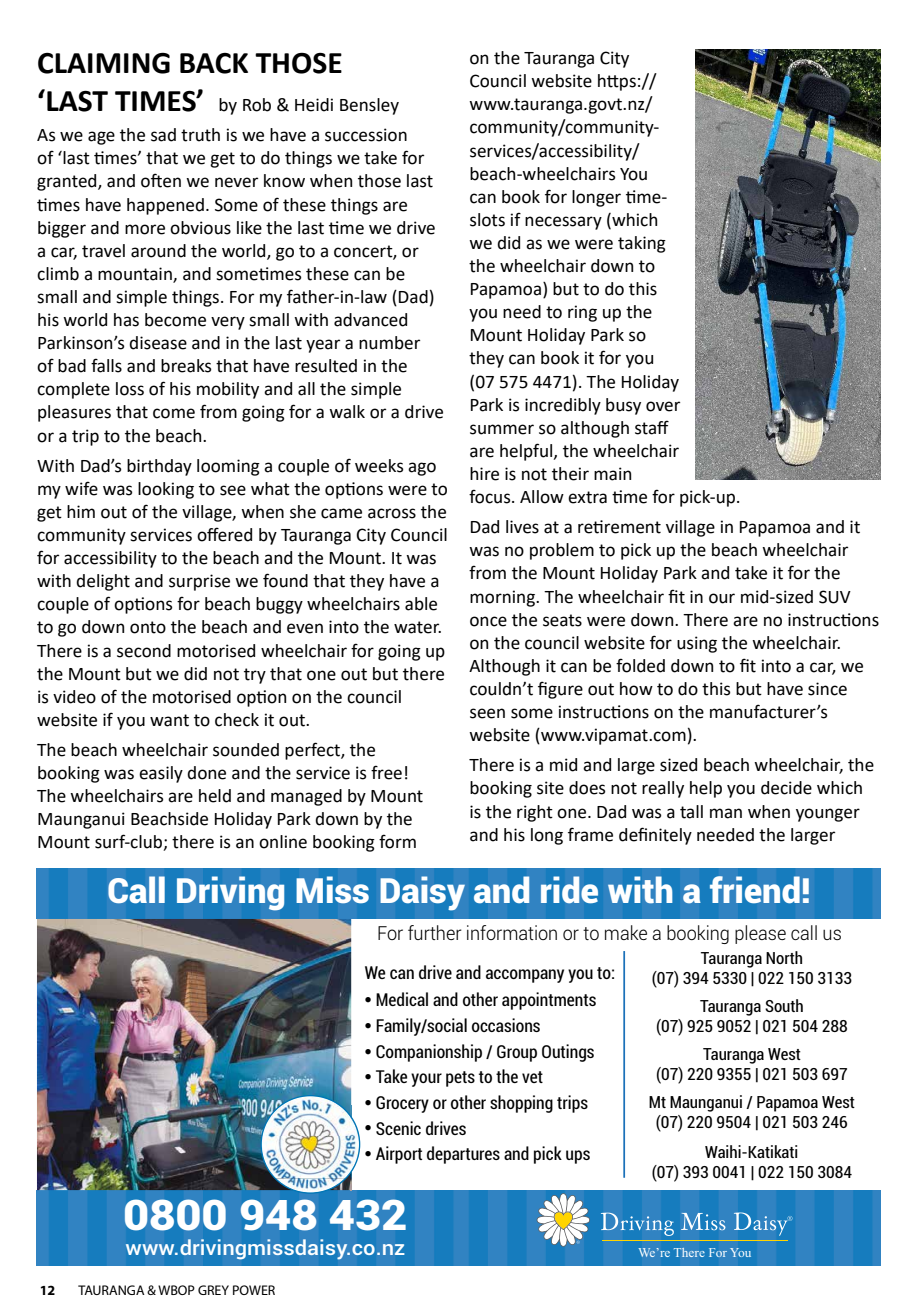
<style>
.page{position:relative;width:918px;height:1315px;background:#fff}
.page>*{position:absolute;margin:0;border:0;box-sizing:border-box;transform-origin:0 0}
.t1{font:900 42.18px "Roboto";color:#fff;scale:1.07 1}
.t2{font:900 34.65px "Roboto";color:#fff}
.t3{font:700 31.5px "Calibri";color:#000}
.t4{font:500 20.47px "Roboto";color:#fff;scale:1.07 1}
.t5{font:300 19.43px "Roboto";color:#000;scale:.94 1}
.t6{font:19.25px/23.1px "Calibri";color:#000}
.t7{font:condensed 17.85px/25.6px "Roboto";color:#000}
.t8{font:condensed 16.8px/20.1px "Roboto";color:#000;text-align:center}
.t9{font:14px "Myriad Pro";color:#000}
.t10{font:700 14px "Myriad Pro";color:#000}
.t11{font:13.47px "Times New Roman";color:#fff}
.t12{font:9.28px "Wingdings";color:#000}
.s1{font-weight:700;font-size:31.5px}
</style>
<div class="page">
<img style="left:695px;top:50px;width:186px;height:429px">
<img style="left:37px;top:1190px;width:419px;height:75px">
<img style="left:456px;top:1190px;width:424px;height:75px">
<hr style="left:602px;top:1240px;width:185px;height:1px;background:#ffd400">
<svg style="left:601px;top:1212px;width:73px;height:24px;background:#4894ca"></svg>
<svg style="left:681px;top:1212px;width:44px;height:18px"></svg>
<svg style="left:734px;top:1212px;width:58px;height:23px"></svg>
<svg style="left:536px;top:1193px;width:54px;height:53px"></svg>
<img style="left:37px;top:868px;width:419px;height:51px">
<img style="left:456px;top:868px;width:424px;height:51px">
<img style="left:37px;top:919px;width:314px;height:271px">
<img style="left:350px;top:1178px;width:1px;height:12px">
<img style="left:275px;top:1178px;width:71px;height:15px">
<img style="left:261px;top:1095px;width:99px;height:83px">
<hr style="left:623px;top:951px;width:2px;height:226px;background:#1c71b9">
<h3 class="t3" style="left:37px;top:41px;width:307px">CLAIMING BACK THOSE</h3>
<p class="t6" style="left:37px;top:89px;width:372px;line-height:30.1px"><span class="s1">‘LAST TIMES’</span> by Rob &amp; Heidi Bensley<br>As we age the sad truth is we have a succession</p>
<p class="t6" style="left:37px;top:146px;width:408px">of ‘last times’ that we get to do things we take for granted, and often we never know when those last times have happened. Some of these things are bigger and more obvious like the last time we drive a car, travel around the world, go to a concert, or climb a mountain, and sometimes these can be small and simple things. For my father-in-law (Dad) his world has become very small with advanced Parkinson’s disease and in the last year a number<br>of bad falls and breaks that have resulted in the complete loss of his mobility and all the simple pleasures that come from going for a walk or a drive or a trip to the beach.</p>
<p class="t6" style="left:37px;top:453px;width:412px">With Dad’s birthday looming a couple of weeks ago my wife was looking to see what the options were to get him out of the village, when she came across the community services offered by Tauranga City Council for accessibility to the beach and the Mount. It was with delight and surprise we found that they have a couple of options for beach buggy wheelchairs able to go down onto the beach and even into the water.<br>There is a second motorised wheelchair for going up the Mount but we did not try that one out but there is video of the motorised option on the council website if you want to check it out.</p>
<p class="t6" style="left:37px;top:737px;width:388px">The beach wheelchair sounded perfect, the booking was easily done and the service is free!<br>The wheelchairs are held and managed by Mount Maunganui Beachside Holiday Park down by the Mount surf-club; there is an online booking form</p>
<p class="t6" style="left:469px;top:46px;width:273px">on the Tauranga City<br>Council website https:// www.tauranga.govt.nz/ community/community&shy;services/accessibility/ beach-wheelchairs You<br>can book for longer time-<br>slots if necessary (which<br>we did as we were taking<br>the wheelchair down to<br>Papamoa) but to do this<br>you need to ring up the<br>Mount Holiday Park so<br>they can book it for you<br>(07 575 4471). The Holiday<br>Park is incredibly busy over summer so although staff<br>are helpful, the wheelchair<br>hire is not their main<br>focus. Allow extra time for pick-up.</p>
<p class="t6" style="left:469px;top:515px;width:411px">Dad lives at a retirement village in Papamoa and it was no problem to pick up the beach wheelchair from the Mount Holiday Park and take it for the morning. The wheelchair fit in our mid-sized SUV once the seats were down. There are no instructions on the council website for using the wheelchair.<br>Although it can be folded down to fit into a car, we couldn’t figure out how to do this but have since seen some instructions on the manufacturer’s website (www.vipamat.com).</p>
<p class="t6" style="left:469px;top:753px;width:406px">There is a mid and large sized beach wheelchair, the booking site does not really help you decide which is the right one. Dad was a tall man when younger and his long frame definitely needed the larger</p>
<h2 class="t2" style="left:107px;top:866px;width:705px">Call Driving Miss Daisy and ride with a friend!</h2>
<p class="t5" style="left:377px;top:920px;width:496px">For further information or to make a booking please call us</p>
<p class="t8" style="left:652px;top:947px;width:202px">Tauranga North<br>(07) 394 5330 | 022 150 3133</p>
<p class="t8" style="left:656px;top:995px;width:193px">Tauranga South<br>(07) 925 9052 | 021 504 288</p>
<p class="t7" style="left:365px;top:959px;width:252px">We can drive and accompany you to:</p>
<p class="t7" style="left:376px;top:986px;width:222px">Medical and other appointments<br>Family/social occasions<br>Companionship / Group Outings<br>Take your pets to the vet<br>Grocery or other shopping trips<br>Scenic drives<br>Airport departures and pick ups</p>
<p class="t12" style="left:365px;top:995px;width:8px">●</p>
<p class="t12" style="left:365px;top:1020px;width:8px">●</p>
<p class="t12" style="left:365px;top:1046px;width:8px">●</p>
<p class="t12" style="left:365px;top:1072px;width:8px">●</p>
<p class="t8" style="left:656px;top:1043px;width:193px">Tauranga West<br>(07) 220 9355 | 021 503 697</p>
<p class="t8" style="left:649px;top:1091px;width:207px">Mt Maunganui / Papamoa West (07) 220 9504 | 021 503 246</p>
<p class="t12" style="left:365px;top:1097px;width:8px">●</p>
<p class="t12" style="left:365px;top:1123px;width:8px">●</p>
<p class="t8" style="left:652px;top:1141px;width:202px">Waihi-Katikati<br>(07) 393 0041 | 022 150 3084</p>
<p class="t12" style="left:365px;top:1148px;width:8px">●</p>
<h1 class="t1" style="left:123px;top:1184px;width:267px">0800 948 432</h1>
<p class="t4" style="left:126px;top:1233px;width:263px">www.drivingmissdaisy.co.nz</p>
<p class="t11" style="left:638px;top:1243px;width:115px">We’re There For You</p>
<p class="t10" style="left:40px;top:1281px;width:17px">12</p>
<p class="t9" style="left:78px;top:1282px;width:198px">TAURANGA &amp; WBOP GREY POWER</p>
</div>
